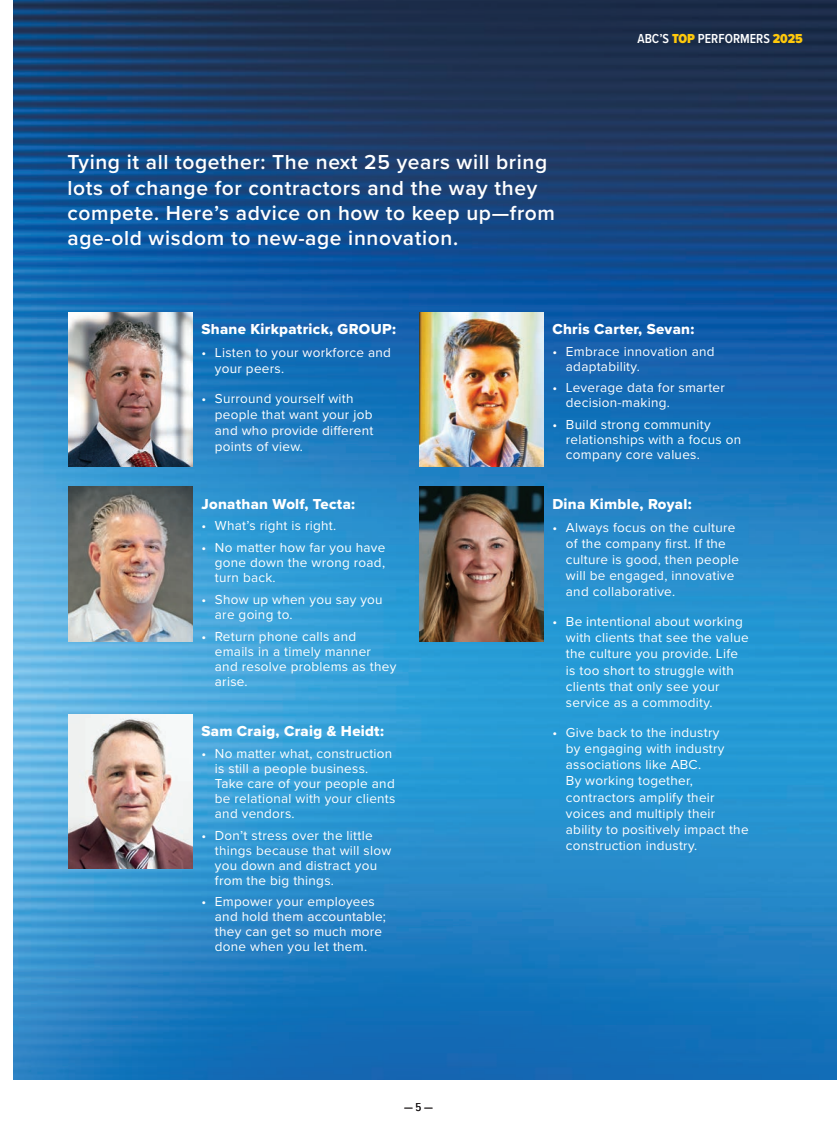
<style>
.page{position:relative;width:837px;height:1148px;background:#fff}
.page>*{position:absolute;margin:0;border:0;box-sizing:border-box;transform-origin:0 0}
.t1{font:600 21px/25.2px "Proxima Nova";letter-spacing:.03em;color:#fff}
.t2{font:15px "Proxima Nova Extrabld";letter-spacing:.02em;color:#fff}
.t3{font:13.5px/16.2px "Proxima Nova";letter-spacing:.02em;color:#fff}
.t4{font:600 13.5px "Proxima Nova Cond";color:#fff}
.t5{font:12px "Proxima Nova Cond";color:#231f20}
.s1{font-weight:900;color:#fec80b}
</style>
<div class="page">
<img style="left:14px;top:1px;width:822px;height:1078px">
<img style="left:68px;top:312px;width:124px;height:154px">
<img style="left:419px;top:487px;width:124px;height:154px">
<img style="left:419px;top:312px;width:124px;height:154px">
<img style="left:68px;top:714px;width:124px;height:154px">
<img style="left:68px;top:487px;width:124px;height:154px">
<h1 class="t1" style="left:68px;top:149px;width:489px">Tying it all together: The next 25 years will bring lots of change for contractors and the way they compete. Here’s advice on how to keep up—from age-old wisdom to new-age innovation.</h1>
<p class="t4" style="left:637px;top:28px;width:167px">ABC’S <span class="s1">TOP</span> PERFORMERS <span class="s1">2025</span></p>
<p class="t2" style="left:201px;top:317px;width:196px">Shane Kirkpatrick, GROUP:</p>
<p class="t3" style="left:215px;top:344px;width:177px;text-indent:-14px">• Listen to your workforce and your peers.</p>
<p class="t3" style="left:215px;top:390px;width:160px;text-indent:-14px">• Surround yourself with people that want your job and who provide different points of view.</p>
<p class="t2" style="left:201px;top:492px;width:155px">Jonathan Wolf, Tecta:</p>
<p class="t3" style="left:201px;top:518px;width:136px">• What’s right is right.</p>
<p class="t3" style="left:215px;top:540px;width:172px;line-height:15px;text-align:justify;text-indent:-14px">• No matter how far you have gone down the wrong road, turn back.</p>
<p class="t3" style="left:215px;top:592px;width:169px;line-height:15px;text-indent:-14px">• Show up when you say you are going to.</p>
<p class="t3" style="left:215px;top:629px;width:183px;line-height:15px;text-indent:-14px">• Return phone calls and emails in a timely manner and resolve problems as they arise.</p>
<p class="t2" style="left:201px;top:720px;width:184px">Sam Craig, Craig &amp; Heidt:</p>
<p class="t3" style="left:215px;top:746px;width:182px;line-height:15px;text-indent:-14px">• No matter what, construction is still a people business.<br>Take care of your people and be relational with your clients and vendors.</p>
<p class="t3" style="left:215px;top:827px;width:178px;line-height:15px;text-indent:-14px">• Don’t stress over the little things because that will slow you down and distract you from the big things.</p>
<p class="t3" style="left:215px;top:894px;width:173px;line-height:15px;text-indent:-14px">• Empower your employees and hold them accountable; they can get so much more done when you let them.</p>
<p class="t5" style="left:404px;top:1098px;width:30px">— 5 —</p>
<p class="t2" style="left:552px;top:317px;width:143px">Chris Carter, Sevan:</p>
<p class="t3" style="left:566px;top:344px;width:150px;line-height:15px;text-indent:-14px">• Embrace innovation and adaptability.</p>
<p class="t3" style="left:566px;top:380px;width:161px;line-height:15px;text-indent:-14px">• Leverage data for smarter decision-making.</p>
<p class="t3" style="left:566px;top:417px;width:177px;line-height:15px;text-indent:-14px">• Build strong community relationships with a focus on company core values.</p>
<p class="t2" style="left:552px;top:492px;width:141px">Dina Kimble, Royal:</p>
<p class="t3" style="left:566px;top:519px;width:175px;text-indent:-14px">• Always focus on the culture of the company first. If the culture is good, then people will be engaged, innovative and collaborative.</p>
<p class="t3" style="left:566px;top:613px;width:184px;text-indent:-14px">• Be intentional about working with clients that see the value the culture you provide. Life is too short to struggle with clients that only see your service as a commodity.</p>
<p class="t3" style="left:566px;top:724px;width:184px;text-indent:-14px">• Give back to the industry<br>by engaging with industry associations like ABC.<br>By working together, contractors amplify their voices and multiply their ability to positively impact the construction industry.</p>
</div>
